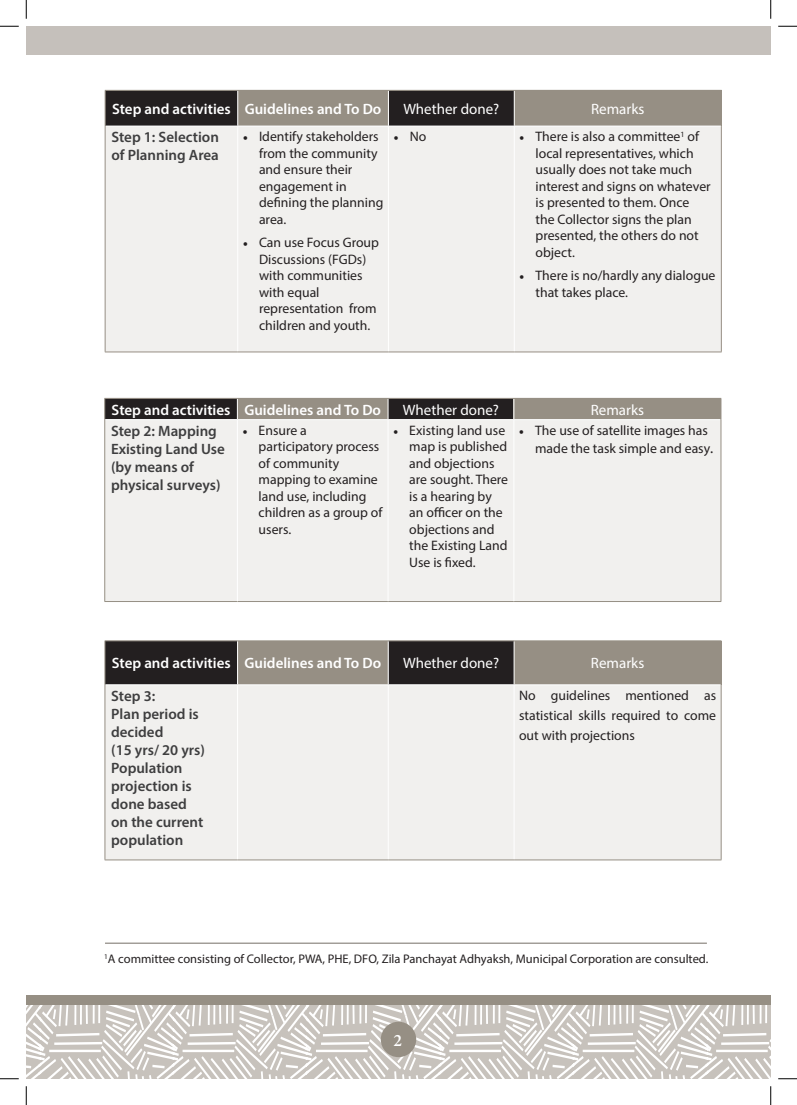
<style>
.page{position:relative;width:797px;height:1105px;background:#fff}
.page>*{position:absolute;margin:0;border:0;box-sizing:border-box;transform-origin:0 0}
.t1{font:600 17.5px "Minion Pro";color:#fff}
.t2{font:600 15px/18px "Myriad Pro";color:#3e3e3f}
.t3{font:600 15px "Myriad Pro";color:#fff}
.t4{font:15px "Myriad Pro";color:#fff}
.t5{font:13.75px/16.5px "Myriad Pro";color:#231f20}
.t6{font:12.5px "Myriad Pro";color:#231f20}
.s1{font-family:"Minion Pro"}
.s2{font-size:15px}
</style>
<div class="page">
<svg style="left:26px;top:1004px;width:745px;height:75px"></svg>
<div style="left:26px;top:995px;width:744px;height:9px;background:#968f84"></div>
<div style="left:26px;top:26px;width:744px;height:28px;background:#c5c0bb"></div>
<div style="left:381px;top:1022px;width:35px;height:35px;background:#968f84;border-radius:50%"></div>
<div style="left:106px;top:91px;width:408px;height:35px;background:#231f20"></div>
<div style="left:238px;top:90px;width:150px;height:36px;background:#968f84"></div>
<div style="left:514px;top:90px;width:207px;height:36px;background:#968f84"></div>
<div style="left:106px;top:127px;width:615px;height:225px;background:#f1f0ee"></div>
<hr style="left:237px;top:91px;width:1px;height:35px;background:#fff">
<hr style="left:388px;top:91px;width:1px;height:35px;background:#fff">
<hr style="left:514px;top:91px;width:1px;height:35px;background:#fff">
<hr style="left:237px;top:126px;width:1px;height:226px;background:#fff">
<hr style="left:388px;top:126px;width:1px;height:226px;background:#fff">
<hr style="left:514px;top:126px;width:1px;height:226px;background:#fff">
<hr style="left:105px;top:90px;width:133px;height:1px;background:#968f84">
<hr style="left:105px;top:91px;width:1px;height:35px;background:#968f84">
<hr style="left:388px;top:90px;width:126px;height:1px;background:#968f84">
<hr style="left:721px;top:91px;width:1px;height:35px;background:#968f84">
<hr style="left:105px;top:126px;width:1px;height:226px;background:#968f84">
<hr style="left:721px;top:126px;width:1px;height:226px;background:#968f84">
<hr style="left:105px;top:352px;width:133px;height:1px;background:#968f84">
<hr style="left:238px;top:352px;width:150px;height:1px;background:#968f84">
<hr style="left:388px;top:352px;width:126px;height:1px;background:#968f84">
<hr style="left:514px;top:352px;width:207px;height:1px;background:#968f84">
<div style="left:514px;top:398px;width:207px;height:22px;background:#968f84"></div>
<div style="left:105px;top:420px;width:615px;height:181px;background:#f1f0ee"></div>
<hr style="left:514px;top:419px;width:206px;height:1px;background:#fff">
<svg style="left:104px;top:398px;width:410px;height:22px;background:#58534f"></svg>
<hr style="left:237px;top:398px;width:151px;height:1px;background:#968f84">
<hr style="left:388px;top:398px;width:126px;height:1px;background:#968f84">
<hr style="left:104px;top:601px;width:133px;height:1px;background:#968f84">
<hr style="left:237px;top:601px;width:151px;height:1px;background:#968f84">
<hr style="left:388px;top:601px;width:126px;height:1px;background:#968f84">
<hr style="left:514px;top:601px;width:207px;height:1px;background:#968f84">
<hr style="left:237px;top:420px;width:1px;height:181px;background:#fff">
<hr style="left:388px;top:420px;width:1px;height:181px;background:#fff">
<hr style="left:513px;top:420px;width:1px;height:181px;background:#fff">
<hr style="left:104px;top:420px;width:1px;height:181px;background:#968f84">
<hr style="left:720px;top:420px;width:1px;height:181px;background:#968f84">
<hr style="left:105px;top:943px;width:602px;height:1px;background:#756f67">
<div style="left:106px;top:641px;width:408px;height:43px;background:#231f20"></div>
<div style="left:237px;top:641px;width:151px;height:44px;background:#968f84"></div>
<div style="left:514px;top:641px;width:207px;height:44px;background:#968f84"></div>
<div style="left:106px;top:685px;width:614px;height:175px;background:#f1f0ee"></div>
<hr style="left:237px;top:641px;width:1px;height:43px;background:#fff">
<hr style="left:388px;top:641px;width:1px;height:43px;background:#fff">
<hr style="left:514px;top:641px;width:1px;height:43px;background:#fff">
<hr style="left:237px;top:684px;width:151px;height:1px;background:#fff">
<hr style="left:514px;top:684px;width:206px;height:1px;background:#fff">
<hr style="left:105px;top:640px;width:132px;height:1px;background:#968f84">
<hr style="left:105px;top:641px;width:1px;height:44px;background:#968f84">
<hr style="left:237px;top:640px;width:151px;height:1px;background:#968f84">
<hr style="left:388px;top:640px;width:126px;height:1px;background:#968f84">
<hr style="left:514px;top:640px;width:207px;height:1px;background:#968f84">
<hr style="left:237px;top:685px;width:1px;height:175px;background:#fff">
<hr style="left:388px;top:685px;width:1px;height:175px;background:#fff">
<hr style="left:514px;top:685px;width:1px;height:175px;background:#fff">
<hr style="left:105px;top:685px;width:1px;height:175px;background:#968f84">
<hr style="left:720px;top:685px;width:1px;height:175px;background:#968f84">
<hr style="left:105px;top:860px;width:132px;height:1px;background:#968f84">
<hr style="left:237px;top:860px;width:151px;height:1px;background:#968f84">
<hr style="left:388px;top:860px;width:126px;height:1px;background:#968f84">
<hr style="left:514px;top:860px;width:207px;height:1px;background:#968f84">
<svg style="left:0;top:25px;width:19px;height:2px"></svg>
<svg style="left:778px;top:25px;width:19px;height:2px"></svg>
<svg style="left:0;top:1078px;width:19px;height:1px"></svg>
<svg style="left:778px;top:1078px;width:19px;height:1px"></svg>
<svg style="left:25px;top:0;width:2px;height:19px"></svg>
<svg style="left:25px;top:1086px;width:2px;height:19px"></svg>
<svg style="left:770px;top:0;width:1px;height:19px"></svg>
<svg style="left:770px;top:1086px;width:1px;height:19px"></svg>
<p class="t3" style="left:112px;top:99px;width:271px">Step and activities Guidelines and To Do</p>
<p class="t4" style="left:403px;top:100px;width:97px">Whether done?</p>
<p class="t4" style="left:591px;top:100px;width:55px">Remarks</p>
<p class="t2" style="left:111px;top:128px;width:109px">Step 1: Selection of Planning Area</p>
<p class="t5" style="left:259px;top:128px;width:126px;text-indent:-16px"><span class="s1">•</span> Identify stakeholders from the community and ensure their engagement in defining the planning area.</p>
<p class="t5" style="left:259px;top:234px;width:121px;text-indent:-16px"><span class="s1">•</span> Can use Focus Group<br>Discussions (FGDs) with communities with equal representation from children and youth.</p>
<p class="t5" style="left:393px;top:128px;width:34px"><span class="s1">•</span> No</p>
<p class="t5" style="left:535px;top:128px;width:177px;text-indent:-16px"><span class="s1">•</span> There is also a committee<sup>1</sup> of local representatives, which usually does not take much interest and signs on whatever is presented to them. Once the Collector signs the plan presented, the others do not object.</p>
<p class="t5" style="left:535px;top:267px;width:181px;text-indent:-16px"><span class="s1">•</span> There is no/hardly any dialogue that takes place.</p>
<p class="t3" style="left:112px;top:400px;width:271px">Step and activities Guidelines and To Do</p>
<p class="t4" style="left:403px;top:400px;width:97px">Whether done?</p>
<p class="t4" style="left:590px;top:400px;width:55px">Remarks</p>
<p class="t2" style="left:111px;top:421px;width:115px">Step 2: Mapping<br>Existing Land Use (by means of physical surveys)</p>
<p class="t5" style="left:259px;top:422px;width:125px;text-indent:-16px"><span class="s1">•</span> Ensure a participatory process of community mapping to examine land use, including children as a group of users.</p>
<p class="t5" style="left:409px;top:422px;width:100px;text-indent:-16px"><span class="s1">•</span> Existing land use map is published and objections are sought. There is a hearing by an officer on the objections and the Existing Land<br>Use is fixed.</p>
<p class="t5" style="left:535px;top:421px;width:180px;line-height:18px;text-indent:-16px"><span class="s1">•</span> The use of satellite images has made the task simple and easy<span class="s2">.</span></p>
<p class="t3" style="left:112px;top:654px;width:271px">Step and activities Guidelines and To Do</p>
<p class="t4" style="left:403px;top:654px;width:97px">Whether done?</p>
<p class="t4" style="left:591px;top:654px;width:55px">Remarks</p>
<p class="t2" style="left:111px;top:687px;width:95px">Step 3:<br>Plan period is decided<br>(15 yrs/ 20 yrs)<br>Population projection is done based on the current population</p>
<p class="t5" style="left:519px;top:685px;width:198px;line-height:20px;text-align:justify">No guidelines mentioned as statistical skills required to come out with projections</p>
<p class="t6" style="left:104px;top:951px;width:605px"><sup>1</sup>A committee consisting of Collector, PWA, PHE, DFO, Zila Panchayat Adhyaksh, Municipal Corporation are consulted.</p>
<p class="t1" style="left:393px;top:1028px;width:10px">2</p>
</div>
